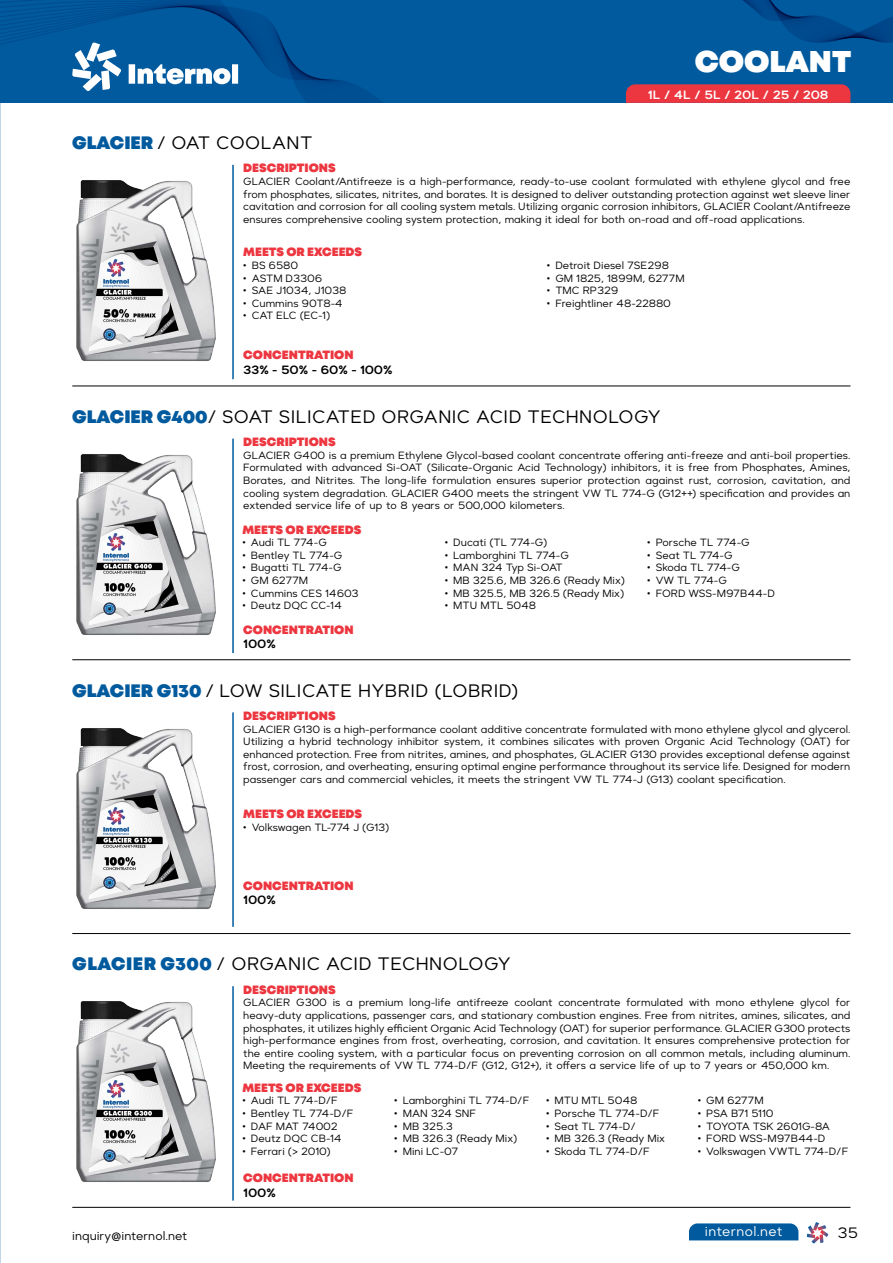
<style>
.page{position:relative;width:893px;height:1263px;background:#fff}
.page>*{position:absolute;margin:0;border:0;box-sizing:border-box;transform-origin:0 0}
.t1{font:900 30px "Mont";color:#fff}
.t2{font:18px "Suprema";letter-spacing:.025em;color:#000}
.t3{font:15px "Suprema";color:#000}
.t4{font:13.5px "Suprema";letter-spacing:.025em;color:#fff}
.t5{font:900 12px "Mont";color:#ed3740}
.t6{font:600 12px "Suprema";letter-spacing:-.015em;color:#000}
.t7{font:12px "Suprema";color:#000}
.t8{font:600 12px "Suprema";letter-spacing:-.005em;color:#fff}
.t9{font:10.5px/12.6px "Suprema";color:#000;text-align:justify}
.t10{font:10.5px "Suprema";letter-spacing:-.02em;color:#000}
.t11{font:10.5px "Suprema";letter-spacing:-.035em;color:#000}
.t12{font:10.5px "Suprema";letter-spacing:-.025em;color:#000}
.s1{font-family:"Mont";font-weight:900;color:#015a9e}
</style>
<div class="page">
<div style="left:0;top:0;width:893px;height:103px;background:#015a9e"></div>
<svg style="left:743px;top:0;width:150px;height:43px"></svg>
<svg style="left:103px;top:0;width:523px;height:103px"></svg>
<svg style="left:129px;top:64px;width:109px;height:20px"></svg>
<svg style="left:72px;top:42px;width:49px;height:49px"></svg>
<svg style="left:626px;top:84px;width:224px;height:19px;background:#e53842"></svg>
<svg style="left:689px;top:1223px;width:109px;height:17px;background:#0b60a2"></svg>
<svg style="left:807px;top:1222px;width:21px;height:21px"></svg>
<hr style="left:72px;top:386px;width:778px;height:1px;background:#000">
<hr style="left:72px;top:659px;width:778px;height:1px;background:#000">
<hr style="left:72px;top:933px;width:778px;height:1px;background:#000">
<hr style="left:72px;top:1207px;width:778px;height:1px;background:#000">
<hr style="left:232px;top:165px;width:2px;height:214px;background:#015a9e">
<hr style="left:232px;top:712px;width:2px;height:215px;background:#015a9e">
<hr style="left:232px;top:986px;width:2px;height:214px;background:#015a9e">
<hr style="left:232px;top:439px;width:2px;height:214px;background:#015a9e">
<img style="left:76px;top:180px;width:140px;height:181px">
<img style="left:76px;top:454px;width:140px;height:181px">
<img style="left:76px;top:1001px;width:140px;height:181px">
<img style="left:76px;top:728px;width:140px;height:181px">
<h1 class="t1" style="left:695px;top:42px;width:158px">COOLANT</h1>
<p class="t8" style="left:648px;top:88px;width:182px">1L / 4L / 5L / 20L / 25 / 208</p>
<h2 class="t2" style="left:72px;top:132px;width:242px"><span class="s1">GLACIER</span> / OAT COOLANT</h2>
<p class="t5" style="left:243px;top:160px;width:94px">DESCRIPTIONS</p>
<p class="t9" style="left:243px;top:175px;width:609px">GLACIER Coolant/Antifreeze is a high-performance, ready-to-use coolant formulated with ethylene glycol and free from phosphates, silicates, nitrites, and borates. It is designed to deliver outstanding protection against wet sleeve liner cavitation and corrosion for all cooling system metals. Utilizing organic corrosion inhibitors, GLACIER Coolant/Antifreeze ensures comprehensive cooling system protection, making it ideal for both on-road and off-road applications.</p>
<p class="t5" style="left:243px;top:244px;width:120px">MEETS OR EXCEEDS</p>
<p class="t9" style="left:243px;top:259px;width:57px">• BS 6580</p>
<p class="t9" style="left:243px;top:272px;width:81px">• ASTM D3306</p>
<p class="t9" style="left:243px;top:284px;width:105px">• SAE J1034, J1038</p>
<p class="t9" style="left:243px;top:297px;width:101px">• Cummins 90T8-4</p>
<p class="t9" style="left:243px;top:310px;width:89px">• CAT ELC (EC-1)</p>
<p class="t5" style="left:243px;top:347px;width:112px">CONCENTRATION</p>
<p class="t6" style="left:243px;top:362px;width:151px">33% - 50% - 60% - 100%</p>
<p class="t9" style="left:547px;top:259px;width:124px">• Detroit Diesel 7SE298</p>
<p class="t10" style="left:547px;top:272px;width:139px">• GM 1825, 1899M, 6277M</p>
<p class="t9" style="left:547px;top:284px;width:73px">• TMC RP329</p>
<p class="t9" style="left:547px;top:297px;width:126px">• Freightliner 48-22880</p>
<h2 class="t2" style="left:72px;top:406px;width:590px"><span class="s1">GLACIER G400</span>/ SOAT SILICATED ORGANIC ACID TECHNOLOGY</h2>
<p class="t5" style="left:243px;top:434px;width:94px">DESCRIPTIONS</p>
<p class="t9" style="left:243px;top:449px;width:609px">GLACIER G400 is a premium Ethylene Glycol-based coolant concentrate offering anti-freeze and anti-boil properties.<br>Formulated with advanced Si-OAT (Silicate-Organic Acid Technology) inhibitors, it is free from Phosphates, Amines, Borates, and Nitrites. The long-life formulation ensures superior protection against rust, corrosion, cavitation, and cooling system degradation. GLACIER G400 meets the stringent VW TL 774-G (G12++) specification and provides an extended service life of up to 8 years or 500,000 kilometers.</p>
<p class="t5" style="left:242px;top:521px;width:120px">MEETS OR EXCEEDS</p>
<p class="t9" style="left:242px;top:536px;width:86px">• Audi TL 774-G</p>
<p class="t9" style="left:242px;top:549px;width:102px">• Bentley TL 774-G</p>
<p class="t9" style="left:242px;top:561px;width:101px">• Bugatti TL 774-G</p>
<p class="t9" style="left:242px;top:574px;width:67px">• GM 6277M</p>
<p class="t9" style="left:242px;top:587px;width:118px">• Cummins CES 14603</p>
<p class="t9" style="left:242px;top:599px;width:101px">• Deutz DQC CC-14</p>
<p class="t9" style="left:647px;top:536px;width:104px">• Porsche TL 774-G</p>
<p class="t9" style="left:647px;top:549px;width:87px">• Seat TL 774-G</p>
<p class="t9" style="left:647px;top:561px;width:94px">• Skoda TL 774-G</p>
<p class="t9" style="left:647px;top:574px;width:81px">• VW TL 774-G</p>
<p class="t9" style="left:647px;top:587px;width:129px">• FORD WSS-M97B44-D</p>
<p class="t9" style="left:445px;top:536px;width:104px">• Ducati (TL 774-G)</p>
<p class="t9" style="left:445px;top:549px;width:126px">• Lamborghini TL 774-G</p>
<p class="t9" style="left:445px;top:561px;width:120px">• MAN 324 Typ Si-OAT</p>
<p class="t9" style="left:445px;top:574px;width:182px">• MB 325.6, MB 326.6 (Ready Mix)</p>
<p class="t9" style="left:445px;top:587px;width:181px">• MB 325.5, MB 326.5 (Ready Mix)</p>
<p class="t9" style="left:445px;top:599px;width:93px">• MTU MTL 5048</p>
<p class="t5" style="left:243px;top:622px;width:112px">CONCENTRATION</p>
<p class="t6" style="left:243px;top:637px;width:34px">100%</p>
<h2 class="t2" style="left:72px;top:680px;width:448px"><span class="s1">GLACIER G130</span> / LOW SILICATE HYBRID (LOBRID)</h2>
<p class="t5" style="left:243px;top:708px;width:94px">DESCRIPTIONS</p>
<p class="t9" style="left:243px;top:723px;width:609px">GLACIER G130 is a high-performance coolant additive concentrate formulated with mono ethylene glycol and glycerol.<br>Utilizing a hybrid technology inhibitor system, it combines silicates with proven Organic Acid Technology (OAT) for enhanced protection. Free from nitrites, amines, and phosphates, GLACIER G130 provides exceptional defense against frost, corrosion, and overheating, ensuring optimal engine performance throughout its service life. Designed for modern passenger cars and commercial vehicles, it meets the stringent VW TL 774-J (G13) coolant specification.</p>
<p class="t5" style="left:243px;top:806px;width:120px">MEETS OR EXCEEDS</p>
<p class="t9" style="left:243px;top:821px;width:148px">• Volkswagen TL-774 J (G13)</p>
<p class="t5" style="left:243px;top:878px;width:112px">CONCENTRATION</p>
<p class="t6" style="left:243px;top:893px;width:34px">100%</p>
<h2 class="t2" style="left:72px;top:953px;width:440px"><span class="s1">GLACIER G300</span> / ORGANIC ACID TECHNOLOGY</h2>
<p class="t5" style="left:243px;top:982px;width:94px">DESCRIPTIONS</p>
<p class="t9" style="left:243px;top:997px;width:609px">GLACIER G300 is a premium long-life antifreeze coolant concentrate formulated with mono ethylene glycol for heavy-duty applications, passenger cars, and stationary combustion engines. Free from nitrites, amines, silicates, and phosphates, it utilizes highly efficient Organic Acid Technology (OAT) for superior performance. GLACIER G300 protects high-performance engines from frost, overheating, corrosion, and cavitation. It ensures comprehensive protection for the entire cooling system, with a particular focus on preventing corrosion on all common metals, including aluminum.<br>Meeting the requirements of VW TL 774-D/F (G12, G12+), it offers a service life of up to 7 years or 450,000 km.</p>
<p class="t7" style="left:72px;top:1228px;width:116px">inquiry@internol.net</p>
<p class="t5" style="left:242px;top:1080px;width:120px">MEETS OR EXCEEDS</p>
<p class="t9" style="left:242px;top:1094px;width:97px">• Audi TL 774-D/F</p>
<p class="t9" style="left:242px;top:1107px;width:113px">• Bentley TL 774-D/F</p>
<p class="t12" style="left:242px;top:1120px;width:97px">• DAF MAT 74002</p>
<p class="t9" style="left:242px;top:1132px;width:101px">• Deutz DQC CB-14</p>
<p class="t9" style="left:242px;top:1145px;width:90px">• Ferrari (&gt; 2010)</p>
<p class="t5" style="left:243px;top:1170px;width:112px">CONCENTRATION</p>
<p class="t6" style="left:243px;top:1185px;width:34px">100%</p>
<p class="t9" style="left:394px;top:1094px;width:137px">• Lamborghini TL 774-D/F</p>
<p class="t9" style="left:394px;top:1107px;width:83px">• MAN 324 SNF</p>
<p class="t9" style="left:394px;top:1120px;width:60px">• MB 325.3</p>
<p class="t9" style="left:394px;top:1132px;width:125px">• MB 326.3 (Ready Mix)</p>
<p class="t9" style="left:394px;top:1145px;width:65px">• Mini LC-07</p>
<p class="t9" style="left:546px;top:1094px;width:93px">• MTU MTL 5048</p>
<p class="t9" style="left:546px;top:1107px;width:115px">• Porsche TL 774-D/F</p>
<p class="t9" style="left:546px;top:1120px;width:91px">• Seat TL 774-D/</p>
<p class="t9" style="left:546px;top:1132px;width:120px">• MB 326.3 (Ready Mix</p>
<p class="t9" style="left:546px;top:1145px;width:105px">• Skoda TL 774-D/F</p>
<p class="t9" style="left:698px;top:1094px;width:67px">• GM 6277M</p>
<p class="t9" style="left:698px;top:1107px;width:77px">• PSA B71 5110</p>
<p class="t11" style="left:698px;top:1120px;width:134px">• TOYOTA TSK 2601G-8A</p>
<p class="t9" style="left:698px;top:1132px;width:129px">• FORD WSS-M97B44-D</p>
<p class="t9" style="left:698px;top:1145px;width:152px">• Volkswagen VWTL 774-D/F</p>
<p class="t4" style="left:705px;top:1223px;width:79px">internol.net</p>
<h3 class="t3" style="left:837px;top:1224px;width:22px">35</h3>
</div>
